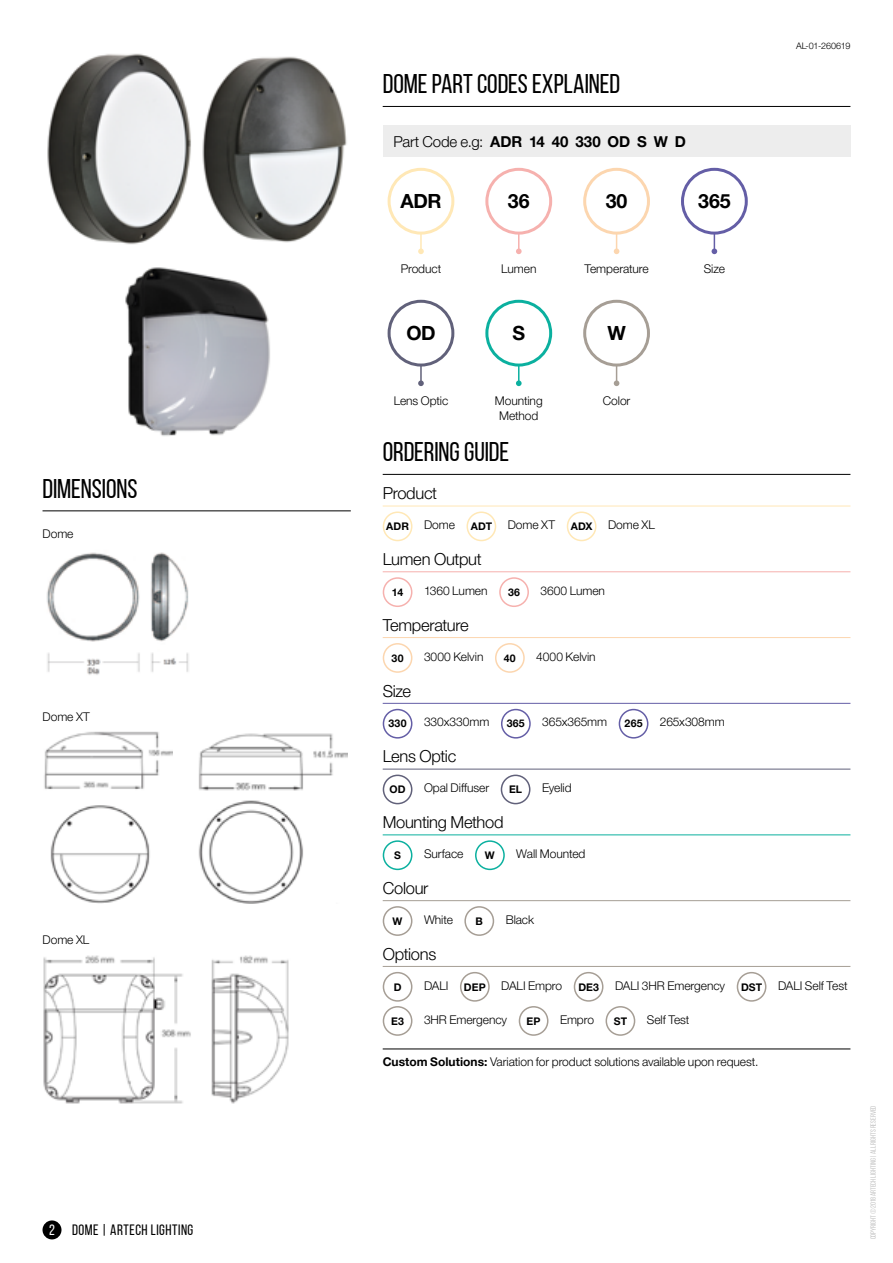
<style>
.page{position:relative;width:893px;height:1263px;background:#fff}
.page>*{position:absolute;margin:0;border:0;box-sizing:border-box;transform-origin:0 0}
.t1{font:27px "Bebas Neue";letter-spacing:-.005em;color:#000}
.t2{font:700 19.5px "Helvetica Neue LTW1 G";color:#000}
.t3{font:300 16.5px "Helvetica Neue LTW1 G";letter-spacing:-.015em;color:#000}
.t4{font:700 15px "Helvetica Neue LTW1 G";letter-spacing:-.005em;color:#000}
.t5{font:15px "Bebas Neue";letter-spacing:.03em;color:#000}
.t6{font:300 12px/15px "Helvetica Neue LTW1 G";letter-spacing:-.005em;color:#000;text-align:center}
.t7{font:700 10.5px "Helvetica Neue LTW1 G";letter-spacing:.01em;color:#000}
.t8{font:300 9px "Helvetica Neue LTW1 G";letter-spacing:-.015em;color:#000}
.t9{font:7.5px "Bebas Neue";color:#c6c6c6}
.s1{color:#fff}
.s2{font-weight:300}
.s3{font-weight:700}
</style>
<div class="page">
<img style="left:47px;top:53px;width:144px;height:192px">
<img style="left:202px;top:56px;width:145px;height:187px">
<img style="left:125px;top:267px;width:145px;height:169px">
<div style="left:43px;top:1220px;width:18px;height:19px;background:#000;border-radius:50%"></div>
<hr style="left:383px;top:106px;width:467px;height:1px;background:#000">
<div style="left:383px;top:125px;width:467px;height:32px;background:#ededed"></div>
<hr style="left:383px;top:474px;width:467px;height:1px;background:#000">
<hr style="left:383px;top:506px;width:467px;height:1px;background:#ffe8b6">
<hr style="left:383px;top:571px;width:467px;height:1px;background:#f6b1ae">
<hr style="left:383px;top:637px;width:467px;height:1px;background:#fcd6af">
<hr style="left:383px;top:703px;width:467px;height:1px;background:#645ea6">
<hr style="left:383px;top:769px;width:467px;height:1px;background:#61617a">
<hr style="left:383px;top:834px;width:467px;height:1px;background:#0bb09f">
<hr style="left:383px;top:900px;width:467px;height:1px;background:#a69e95">
<hr style="left:383px;top:966px;width:467px;height:1px;background:#a69e95">
<hr style="left:383px;top:1048px;width:467px;height:1px;background:#000">
<div style="left:383px;top:511px;width:29px;height:30px;border:2px solid #ffe8b6;border-radius:50%"></div>
<div style="left:466px;top:511px;width:30px;height:30px;border:2px solid #ffe8b6;border-radius:50%"></div>
<div style="left:567px;top:511px;width:29px;height:30px;border:2px solid #ffe8b6;border-radius:50%"></div>
<div style="left:383px;top:577px;width:29px;height:30px;border:2px solid #f6b1ae;border-radius:50%"></div>
<div style="left:499px;top:577px;width:30px;height:30px;border:2px solid #f6b1ae;border-radius:50%"></div>
<div style="left:383px;top:643px;width:29px;height:30px;border:2px solid #fcd6af;border-radius:50%"></div>
<div style="left:495px;top:643px;width:30px;height:30px;border:2px solid #fcd6af;border-radius:50%"></div>
<div style="left:383px;top:709px;width:29px;height:29px;border:2px solid #645ea6;border-radius:50%"></div>
<div style="left:501px;top:709px;width:30px;height:29px;border:2px solid #645ea6;border-radius:50%"></div>
<div style="left:619px;top:709px;width:29px;height:29px;border:2px solid #645ea6;border-radius:50%"></div>
<div style="left:383px;top:774px;width:29px;height:30px;border:2px solid #61617a;border-radius:50%"></div>
<div style="left:501px;top:774px;width:29px;height:30px;border:2px solid #61617a;border-radius:50%"></div>
<div style="left:383px;top:840px;width:29px;height:30px;border:2px solid #0bb09f;border-radius:50%"></div>
<div style="left:475px;top:840px;width:30px;height:30px;border:2px solid #0bb09f;border-radius:50%"></div>
<div style="left:383px;top:906px;width:29px;height:30px;border:2px solid #a69e95;border-radius:50%"></div>
<div style="left:464px;top:906px;width:30px;height:30px;border:2px solid #a69e95;border-radius:50%"></div>
<div style="left:383px;top:972px;width:29px;height:30px;border:2px solid #a69e95;border-radius:50%"></div>
<div style="left:460px;top:972px;width:30px;height:30px;border:2px solid #a69e95;border-radius:50%"></div>
<div style="left:574px;top:972px;width:29px;height:30px;border:2px solid #a69e95;border-radius:50%"></div>
<div style="left:737px;top:972px;width:29px;height:30px;border:2px solid #a69e95;border-radius:50%"></div>
<div style="left:383px;top:1006px;width:29px;height:30px;border:2px solid #a69e95;border-radius:50%"></div>
<div style="left:519px;top:1006px;width:29px;height:30px;border:2px solid #a69e95;border-radius:50%"></div>
<div style="left:606px;top:1006px;width:29px;height:30px;border:2px solid #a69e95;border-radius:50%"></div>
<svg style="left:388px;top:168px;width:66px;height:86px"></svg>
<svg style="left:485px;top:168px;width:67px;height:86px"></svg>
<svg style="left:583px;top:168px;width:67px;height:86px"></svg>
<svg style="left:681px;top:168px;width:67px;height:86px"></svg>
<svg style="left:388px;top:300px;width:66px;height:86px"></svg>
<svg style="left:485px;top:300px;width:67px;height:86px"></svg>
<svg style="left:583px;top:300px;width:67px;height:86px"></svg>
<hr style="left:43px;top:510px;width:308px;height:1px;background:#000">
<img style="left:46px;top:552px;width:143px;height:123px">
<img style="left:43px;top:955px;width:246px;height:149px">
<img style="left:198px;top:733px;width:149px;height:170px">
<img style="left:44px;top:731px;width:128px;height:172px">
<h1 class="t1" style="left:43px;top:474px;width:96px">DIMENSIONS</h1>
<p class="t6" style="left:43px;top:526px;width:32px">Dome</p>
<p class="t6" style="left:43px;top:709px;width:49px">Dome XT</p>
<p class="t6" style="left:43px;top:932px;width:48px">Dome XL</p>
<p class="t5" style="left:49px;top:1222px;width:146px"><span class="s1">2</span> DOME | ARTECH LIGHTING</p>
<h1 class="t1" style="left:383px;top:69px;width:239px">DOME PART CODES EXPLAINED</h1>
<p class="t4" style="left:393px;top:132px;width:294px"><span class="s2">Part Code e.g:</span> ADR 14 40 330 OD S W D</p>
<h2 class="t2" style="left:400px;top:189px;width:43px">ADR</h2>
<h2 class="t2" style="left:508px;top:189px;width:23px">36</h2>
<h2 class="t2" style="left:606px;top:189px;width:23px">30</h2>
<h2 class="t2" style="left:698px;top:189px;width:34px">365</h2>
<p class="t8" style="left:796px;top:40px;width:56px">AL-01-260619</p>
<p class="t6" style="left:401px;top:262px;width:42px">Product</p>
<p class="t6" style="left:501px;top:262px;width:37px">Lumen</p>
<p class="t6" style="left:584px;top:262px;width:66px">Temperature</p>
<p class="t6" style="left:704px;top:262px;width:23px">Size</p>
<h2 class="t2" style="left:406px;top:321px;width:31px">OD</h2>
<h2 class="t2" style="left:512px;top:321px;width:14px">S</h2>
<h2 class="t2" style="left:607px;top:321px;width:20px">W</h2>
<p class="t6" style="left:394px;top:394px;width:56px">Lens Optic</p>
<p class="t6" style="left:495px;top:394px;width:49px">Mounting<br>Method</p>
<p class="t6" style="left:603px;top:394px;width:29px">Color</p>
<h1 class="t1" style="left:383px;top:437px;width:128px">ORDERING GUIDE</h1>
<h3 class="t3" style="left:383px;top:483px;width:56px">Product</h3>
<p class="t7" style="left:386px;top:520px;width:24px">ADR</p>
<p class="t6" style="left:424px;top:517px;width:32px">Dome</p>
<p class="t7" style="left:471px;top:520px;width:23px">ADT</p>
<p class="t6" style="left:508px;top:517px;width:49px">Dome XT</p>
<p class="t7" style="left:571px;top:520px;width:23px">ADX</p>
<p class="t6" style="left:608px;top:517px;width:48px">Dome XL</p>
<h3 class="t3" style="left:383px;top:549px;width:101px">Lumen Output</h3>
<p class="t7" style="left:392px;top:586px;width:13px">14</p>
<p class="t6" style="left:424px;top:583px;width:65px">1360 Lumen</p>
<p class="t7" style="left:508px;top:586px;width:13px">36</p>
<p class="t6" style="left:540px;top:583px;width:66px">3600 Lumen</p>
<h3 class="t3" style="left:383px;top:615px;width:88px">Temperature</h3>
<p class="t7" style="left:392px;top:651px;width:13px">30</p>
<p class="t6" style="left:424px;top:649px;width:61px">3000 Kelvin</p>
<p class="t7" style="left:504px;top:651px;width:13px">40</p>
<p class="t6" style="left:536px;top:649px;width:61px">4000 Kelvin</p>
<h3 class="t3" style="left:383px;top:681px;width:30px">Size</h3>
<p class="t7" style="left:389px;top:717px;width:19px">330</p>
<p class="t6" style="left:424px;top:715px;width:67px">330x330mm</p>
<p class="t7" style="left:507px;top:717px;width:19px">365</p>
<p class="t6" style="left:542px;top:715px;width:66px">365x365mm</p>
<p class="t7" style="left:625px;top:717px;width:19px">265</p>
<p class="t6" style="left:660px;top:715px;width:66px">265x308mm</p>
<h3 class="t3" style="left:383px;top:746px;width:75px">Lens Optic</h3>
<p class="t7" style="left:390px;top:783px;width:17px">OD</p>
<p class="t6" style="left:424px;top:780px;width:67px">Opal Diffuser</p>
<p class="t7" style="left:509px;top:783px;width:15px">EL</p>
<p class="t6" style="left:542px;top:780px;width:31px">Eyelid</p>
<h3 class="t3" style="left:383px;top:812px;width:122px">Mounting Method</h3>
<p class="t7" style="left:394px;top:849px;width:8px">S</p>
<p class="t6" style="left:424px;top:846px;width:41px">Surface</p>
<p class="t7" style="left:485px;top:849px;width:11px">W</p>
<p class="t6" style="left:516px;top:846px;width:71px">Wall Mounted</p>
<h3 class="t3" style="left:383px;top:878px;width:47px">Colour</h3>
<p class="t7" style="left:393px;top:914px;width:11px">W</p>
<p class="t6" style="left:424px;top:912px;width:30px">White</p>
<p class="t7" style="left:476px;top:914px;width:9px">B</p>
<p class="t6" style="left:506px;top:912px;width:30px">Black</p>
<h3 class="t3" style="left:383px;top:944px;width:55px">Options</h3>
<p class="t7" style="left:394px;top:980px;width:9px">D</p>
<p class="t6" style="left:424px;top:978px;width:26px">DALI</p>
<p class="t7" style="left:464px;top:980px;width:23px">DEP</p>
<p class="t6" style="left:501px;top:978px;width:62px">DALI Empro</p>
<p class="t7" style="left:578px;top:980px;width:22px">DE3</p>
<p class="t6" style="left:615px;top:978px;width:112px">DALI 3HR Emergency</p>
<p class="t7" style="left:741px;top:980px;width:23px">DST</p>
<p class="t6" style="left:778px;top:978px;width:71px">DALI Self Test</p>
<p class="t7" style="left:391px;top:1014px;width:14px">E3</p>
<p class="t6" style="left:424px;top:1012px;width:85px">3HR Emergency</p>
<p class="t7" style="left:527px;top:1014px;width:15px">EP</p>
<p class="t6" style="left:560px;top:1012px;width:36px">Empro</p>
<p class="t7" style="left:614px;top:1014px;width:15px">ST</p>
<p class="t6" style="left:647px;top:1012px;width:44px">Self Test</p>
<p class="t6" style="left:383px;top:1054px;width:377px"><span class="s3">Custom Solutions:</span> Variation for product solutions available upon request.</p>
<p class="t9" style="left:869px;top:1239px;width:135px;rotate:-90deg">COPYRIGHT © 2018 ARTECH LIGHTING | ALL RIGHTS RESERVED</p>
</div>
